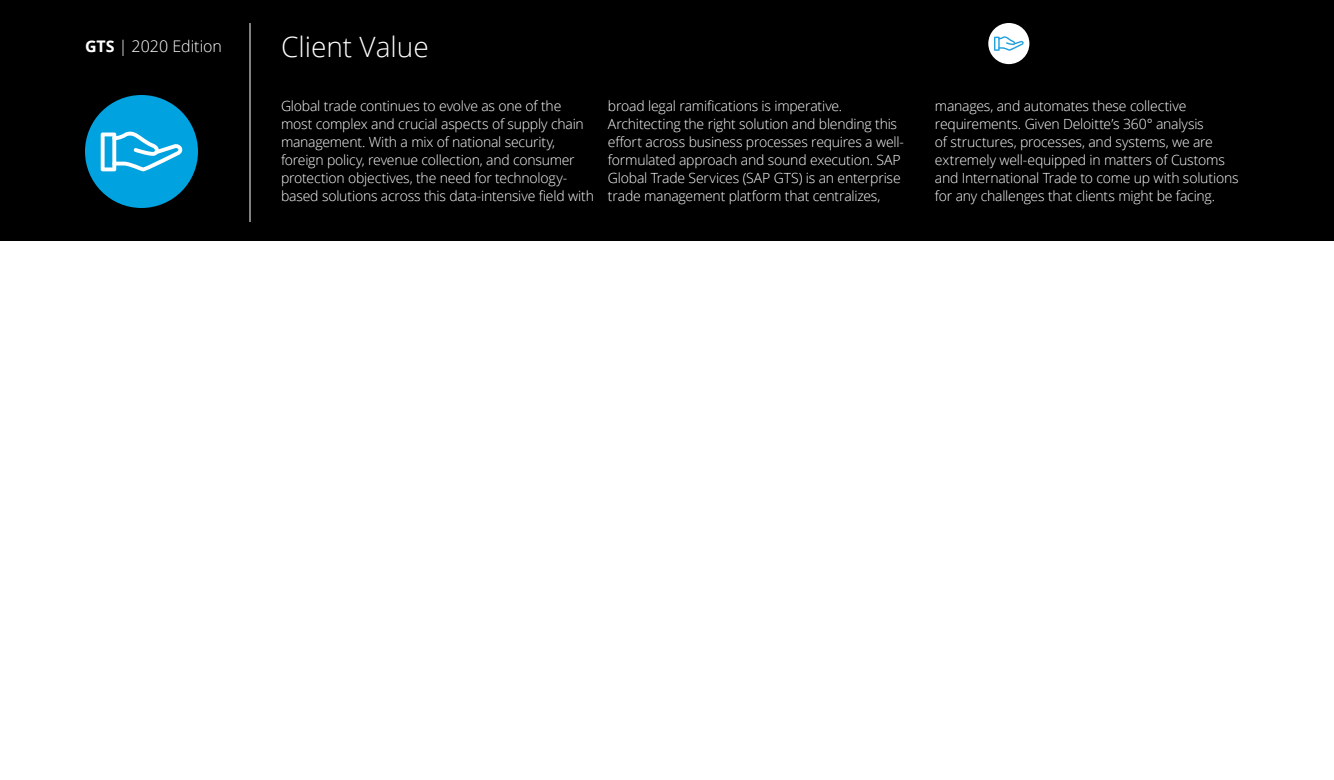
<style>
.page{position:relative;width:1334px;height:780px;background:#000}
.page>*{position:absolute;margin:0;border:0;box-sizing:border-box;transform-origin:0 0}
.t1{font:300 28px "Open Sans";color:#fff}
.t2{font:300 16px "Open Sans";color:#fff}
.t3{font:300 14px/18px "Open Sans";letter-spacing:-.015em;color:#fff}
.s1{font-weight:700}
</style>
<div class="page">
<div style="left:0;top:241px;width:1334px;height:539px;background:#fff"></div>
<div style="left:85px;top:95px;width:113px;height:113px;background:#00a2e0;border-radius:50%"></div>
<svg style="left:101px;top:131px;width:82px;height:40px"></svg>
<hr style="left:250px;top:23px;width:1px;height:199px;background:#fff">
<div style="left:988px;top:23px;width:41px;height:41px;background:#fff;border-radius:50%"></div>
<svg style="left:994px;top:36px;width:30px;height:15px"></svg>
<p class="t2" style="left:85px;top:35px;width:139px"><span class="s1">GTS</span> | 2020 Edition</p>
<h1 class="t1" style="left:281px;top:27px;width:149px">Client Value</h1>
<p class="t2" style="left:76px;top:35px;width:309px"><span class="s1">CFO Survey</span> | Fourth quarter 2017 Edition</p>
<p class="t3" style="left:281px;top:97px;width:315px">Global trade continues to evolve as one of the most complex and crucial aspects of supply chain management. With a mix of national security, foreign policy, revenue collection, and consumer protection objectives, the need for technology&shy;based solutions across this data-intensive field with</p>
<p class="t3" style="left:608px;top:97px;width:298px">broad legal ramifications is imperative.<br>Architecting the right solution and blending this effort across business processes requires a well&shy;formulated approach and sound execution. SAP Global Trade Services (SAP GTS) is an enterprise trade management platform that centralizes,</p>
<p class="t3" style="left:935px;top:97px;width:305px">manages, and automates these collective requirements. Given Deloitte’s 360° analysis<br>of structures, processes, and systems, we are extremely well-equipped in matters of Customs and International Trade to come up with solutions for any challenges that clients might be facing.</p>
</div>
